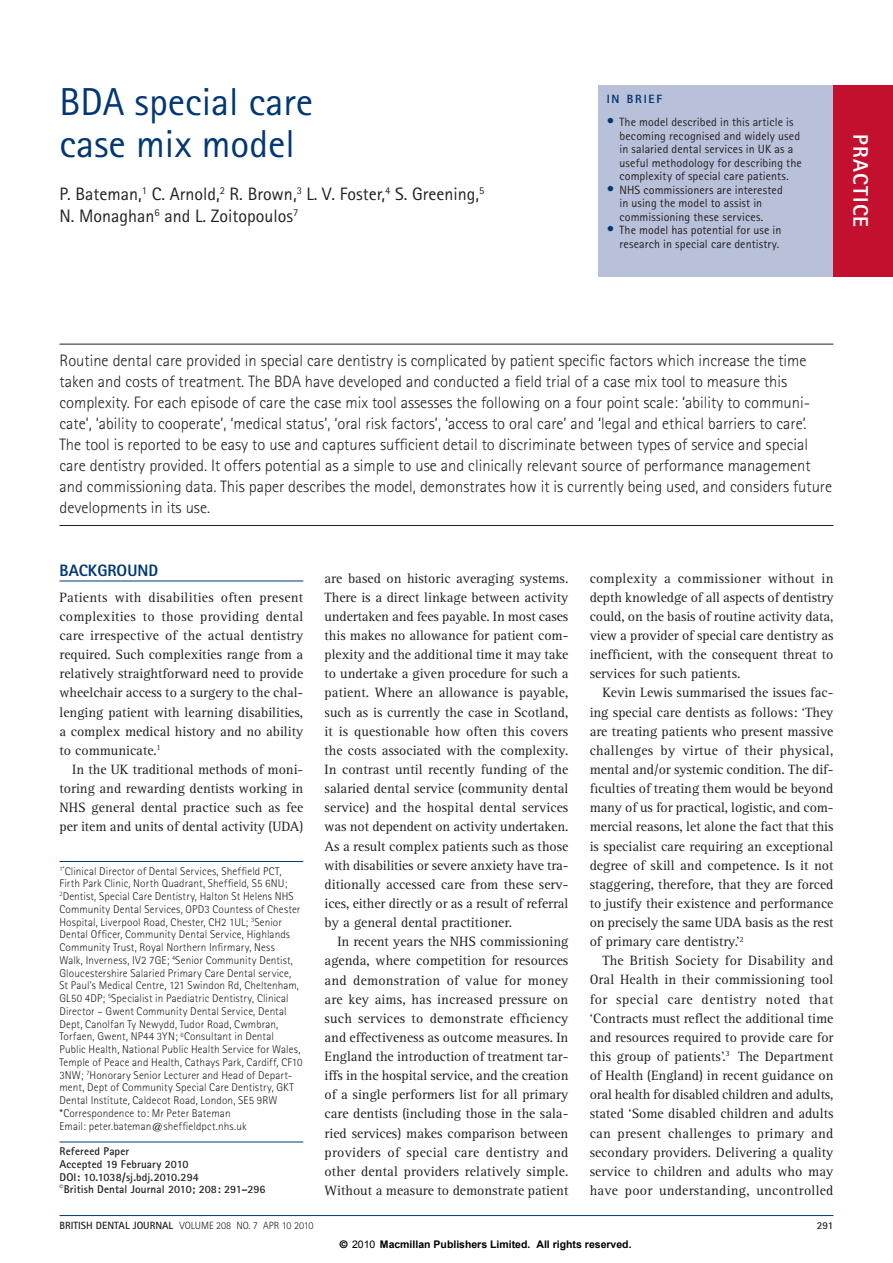
<style>
.page{position:relative;width:893px;height:1263px;background:#fff}
.page>*{position:absolute;margin:0;border:0;box-sizing:border-box;transform-origin:0 0}
.t1{font:39px/42px "Rotis Sans Serif";color:#013775}
.t2{font:800 21px "Rotis Sans Serif";letter-spacing:.055em;color:#fff}
.t3{font:18px/21.8px "Rotis Sans Serif";color:#231f20}
.t4{font:300 16.5px/21px "Rotis Sans Serif";color:#231f20}
.t5{font:800 16.5px "Rotis Sans Serif";color:#013775}
.t6{font:13.95px/19.2px "Rotis Serif";color:#231f20;text-align:justify}
.t7{font:12px/13.5px "Rotis Sans Serif";letter-spacing:.01em;color:#231f20}
.t8{font:800 12px "Rotis Sans Serif";letter-spacing:.15em;color:#013775}
.t9{font:300 11.25px/12.8px "Rotis Sans Serif";letter-spacing:.01em;color:#231f20}
.t10{font:700 11.25px/12.8px "Rotis Sans Serif";letter-spacing:.01em;color:#231f20}
.t11{font:700 10.5px "Arial";color:#000}
.t12{font:300 10.5px "Rotis Sans Serif";color:#231f20}
.t13{font:700 10.5px "Rotis Sans Serif";color:#231f20}
.s1{font-size:15px;color:#013775}
.s2{font-weight:700}
.s3{font-family:"Helvetica"}
.s4{font-weight:400}
</style>
<div class="page">
<hr style="left:59px;top:581px;width:244px;height:1px;background:#013775">
<hr style="left:59px;top:344px;width:774px;height:1px;background:#231f20">
<hr style="left:59px;top:525px;width:774px;height:1px;background:#231f20">
<hr style="left:59px;top:861px;width:244px;height:1px;background:#013775">
<hr style="left:59px;top:1142px;width:244px;height:1px;background:#013775">
<div style="left:598px;top:85px;width:295px;height:191px;background:#b9c0d9"></div>
<div style="left:833px;top:85px;width:60px;height:191px;background:#c3102e"></div>
<hr style="left:59px;top:1215px;width:774px;height:1px;background:#013775">
<h1 class="t1" style="left:59px;top:85px;width:255px">BDA special care case mix model</h1>
<p class="t3" style="left:59px;top:185px;width:426px">P. Bateman,<sup>1</sup> C. Arnold,<sup>2</sup> R. Brown,<sup>3</sup> L. V. Foster,<sup>4</sup> S. Greening,<sup>5<br></sup>N. Monaghan<sup>6</sup> and L. Zoitopoulos<sup>7</sup></p>
<p class="t8" style="left:607px;top:94px;width:57px">IN BRIEF</p>
<p class="t7" style="left:619px;top:117px;width:184px;text-indent:-13px"><span class="s1">•</span> The model described in this article is becoming recognised and widely used in salaried dental services in UK as a useful methodology for describing the complexity of special care patients.</p>
<p class="t7" style="left:619px;top:184px;width:165px;text-indent:-13px"><span class="s1">•</span> NHS commissioners are interested in using the model to assist in commissioning these services.</p>
<p class="t7" style="left:607px;top:225px;width:176px;text-align:right"><span class="s1">•</span> The model has potential for use in research in special care dentistry.</p>
<h2 class="t2" style="left:868px;top:134px;width:95px;rotate:90deg">PRACTICE</h2>
<p class="t4" style="left:59px;top:351px;width:774px">Routine dental care provided in special care dentistry is complicated by patient specific factors which increase the time taken and costs of treatment. The BDA have developed and conducted a field trial of a case mix tool to measure this complexity. For each episode of care the case mix tool assesses the following on a four point scale: ‘ability to communi&shy;cate’, ‘ability to cooperate’, ‘medical status’, ‘oral risk factors’, ‘access to oral care’ and ‘legal and ethical barriers to care’.<br>The tool is reported to be easy to use and captures sufficient detail to discriminate between types of service and special care dentistry provided. It offers potential as a simple to use and clinically relevant source of performance management and commissioning data. This paper describes the model, demonstrates how it is currently being used, and considers future developments in its use.</p>
<p class="t5" style="left:59px;top:565px;width:100px">BACKGROUND</p>
<p class="t6" style="left:59px;top:589px;width:245px">Patients with disabilities often present complexities to those providing dental care irrespective of the actual dentistry required. Such complexities range from a relatively straightforward need to provide wheelchair access to a surgery to the chal&shy;lenging patient with learning disabilities, a complex medical history and no ability to communicate.<sup>1</sup></p>
<p class="t6" style="left:59px;top:761px;width:245px;text-indent:13px">In the UK traditional methods of moni&shy;toring and rewarding dentists working in NHS general dental practice such as fee per item and units of dental activity (UDA)</p>
<p class="t9" style="left:59px;top:866px;width:244px"><sup>1*</sup>Clinical Director of Dental Services, Sheffield PCT, Firth Park Clinic, North Quadrant, Sheffield, S5 6NU; <sup>2</sup>Dentist, Special Care Dentistry, Halton St Helens NHS Community Dental Services, OPD3 Countess of Chester Hospital, Liverpool Road, Chester, CH2 1UL; <sup>3</sup>Senior Dental Officer, Community Dental Service, Highlands Community Trust, Royal Northern Infirmary, Ness<br>Walk, Inverness, IV2 7GE; <sup>4</sup>Senior Community Dentist, Gloucestershire Salaried Primary Care Dental service, St Paul’s Medical Centre, 121 Swindon Rd, Cheltenham, GL50 4DP; <sup>5</sup>Specialist in Paediatric Dentistry, Clinical Director – Gwent Community Dental Service, Dental Dept, Canolfan Ty Newydd, Tudor Road, Cwmbran, Torfaen, Gwent, NP44 3YN; <sup>6</sup>Consultant in Dental Public Health, National Public Health Service for Wales, Temple of Peace and Health, Cathays Park, Cardiff, CF10<br>3NW; <sup>7</sup>Honorary Senior Lecturer and Head of Depart&shy;ment, Dept of Community Special Care Dentistry, GKT Dental Institute, Caldecot Road, London, SE5 9RW *Correspondence to: Mr Peter Bateman<br>Email: peter.bateman@sheffieldpct.nhs.uk</p>
<p class="t10" style="left:59px;top:1146px;width:208px">Refereed Paper<br>Accepted 19 February 2010<br>DOI: 10.1038/sj.bdj.2010.294<br><sup>©</sup>British Dental Journal 2010; 208: 291–296</p>
<p class="t6" style="left:325px;top:570px;width:245px">are based on historic averaging systems.<br>There is a direct linkage between activity undertaken and fees payable. In most cases this makes no allowance for patient com&shy;plexity and the additional time it may take to undertake a given procedure for such a patient. Where an allowance is payable, such as is currently the case in Scotland, it is questionable how often this covers the costs associated with the complexity.<br>In contrast until recently funding of the salaried dental service (community dental service) and the hospital dental services was not dependent on activity undertaken.<br>As a result complex patients such as those with disabilities or severe anxiety have tra&shy;ditionally accessed care from these serv&shy;ices, either directly or as a result of referral by a general dental practitioner.</p>
<p class="t6" style="left:325px;top:933px;width:245px;text-indent:13px">In recent years the NHS commissioning agenda, where competition for resources and demonstration of value for money are key aims, has increased pressure on such services to demonstrate efficiency and effectiveness as outcome measures. In England the introduction of treatment tar&shy;iffs in the hospital service, and the creation of a single performers list for all primary care dentists (including those in the sala&shy;ried services) makes comparison between providers of special care dentistry and other dental providers relatively simple.<br>Without a measure to demonstrate patient</p>
<p class="t6" style="left:590px;top:570px;width:245px">complexity a commissioner without in depth knowledge of all aspects of dentistry could, on the basis of routine activity data, view a provider of special care dentistry as inefficient, with the consequent threat to services for such patients.</p>
<p class="t6" style="left:590px;top:684px;width:245px;text-indent:13px">Kevin Lewis summarised the issues fac&shy;ing special care dentists as follows: ‘They are treating patients who present massive challenges by virtue of their physical, mental and/or systemic condition. The dif&shy;ficulties of treating them would be beyond many of us for practical, logistic, and com&shy;mercial reasons, let alone the fact that this is specialist care requiring an exceptional degree of skill and competence. Is it not staggering, therefore, that they are forced to justify their existence and performance on precisely the same UDA basis as the rest of primary care dentistry.’<sup>2</sup></p>
<p class="t6" style="left:590px;top:952px;width:245px;text-indent:13px">The British Society for Disability and Oral Health in their commissioning tool for special care dentistry noted that ‘Contracts must reflect the additional time and resources required to provide care for this group of patients’.<sup>3</sup> The Department of Health (England) in recent guidance on oral health for disabled children and adults, stated ‘Some disabled children and adults can present challenges to primary and secondary providers. Delivering a quality service to children and adults who may have poor understanding, uncontrolled</p>
<p class="t12" style="left:59px;top:1221px;width:256px"><span class="s2">BRITISH DENTAL JOURNAL</span> VOLUME 208 NO. 7 APR 10 2010</p>
<p class="t13" style="left:817px;top:1221px;width:18px">291</p>
<p class="t11" style="left:340px;top:1237px;width:293px"><span class="s3">©</span> <span class="s4">2010</span> Macmillan Publishers Limited. All rights reserved.</p>
</div>
